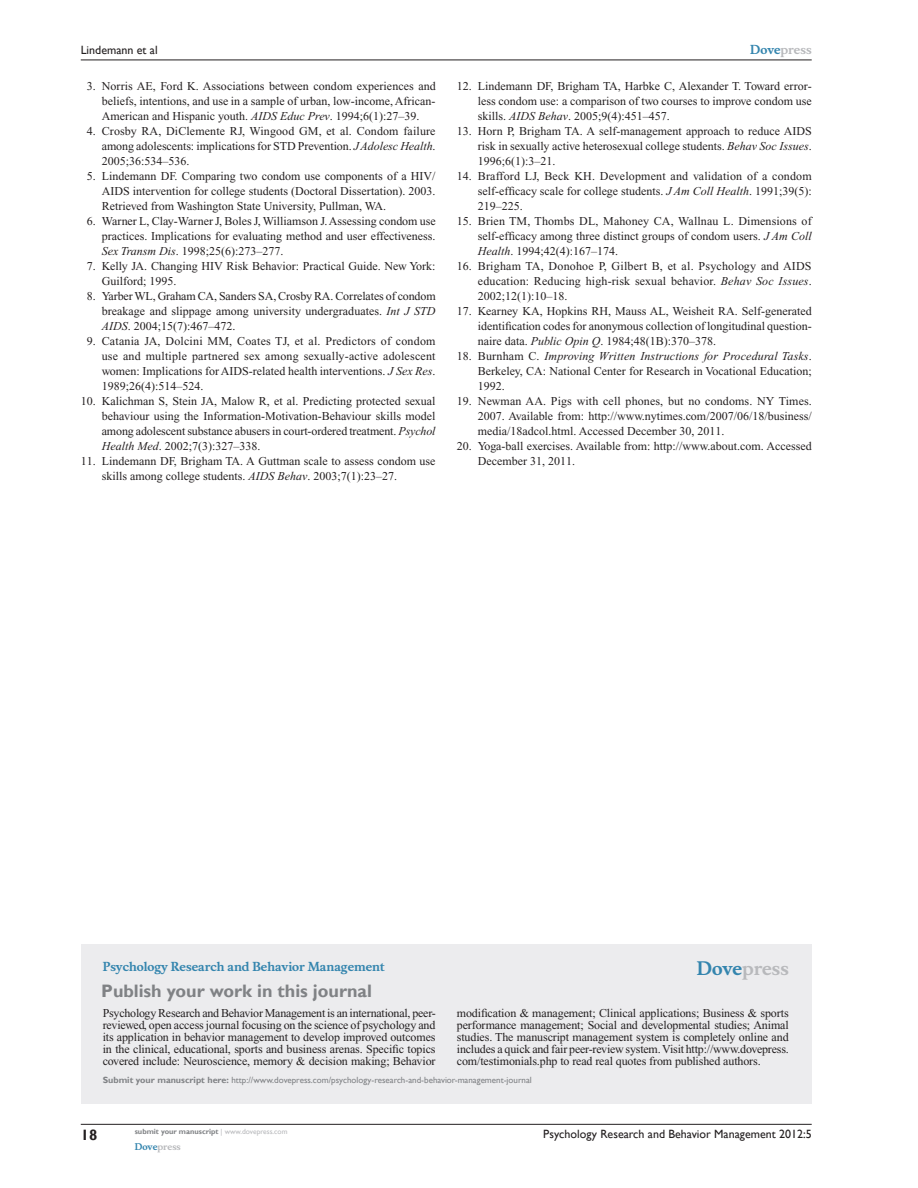
<style>
.page{position:relative;width:918px;height:1188px;background:#fff}
.page>*{position:absolute;margin:0;border:0;box-sizing:border-box;transform-origin:0 0}
.t1{font:700 18px "Gill Sans";color:#808285}
.t2{font:700 18px "Musee";color:#b8b9bc}
.t3{font:700 15px "Gill Sans";color:#231f20}
.t4{font:12px/15px "Times New Roman";color:#231f20;text-align:justify}
.t5{font:12px "Gill Sans";color:#231f20}
.t6{font:700 12px "Musee";color:#3485ae}
.t7{font:700 12px "Musee";color:#b8b9bc}
.t8{font:9px "Gill Sans";color:#808285}
.t9{font:700 9px "Musee";color:#b8b9bc}
.t10{font:700 7.5px "Gill Sans";color:#808285}
.s1{font-style:italic}
.s2{color:#3485ae}
.s3{font-weight:700}
.s4{font-weight:400;color:#b8b9bc}
</style>
<div class="page">
<div style="left:81px;top:944px;width:731px;height:159px;background:#ececee"></div>
<hr style="left:81px;top:1124px;width:731px;height:1px;background:#231f20">
<hr style="left:81px;top:60px;width:731px;height:1px;background:#231f20">
<p class="t5" style="left:81px;top:43px;width:78px">Lindemann et al</p>
<p class="t4" style="left:102px;top:79px;width:335px;text-indent:-15px">3. Norris AE, Ford K. Associations between condom experiences and beliefs, intentions, and use in a sample of urban, low-income, African-American and Hispanic youth. <span class="s1">AIDS Educ Prev</span>. 1994;6(1):27–39.</p>
<p class="t4" style="left:102px;top:124px;width:335px;text-indent:-15px">4. Crosby RA, DiClemente RJ, Wingood GM, et al. Condom failure among adolescents: implications for STD Prevention. <span class="s1">J Adolesc Health</span>.<br>2005;36:534–536.</p>
<p class="t4" style="left:102px;top:169px;width:335px;text-indent:-15px">5. Lindemann DF. Comparing two condom use components of a HIV/ AIDS intervention for college students (Doctoral Dissertation). 2003.<br>Retrieved from Washington State University, Pullman, WA.</p>
<p class="t4" style="left:102px;top:214px;width:336px;text-indent:-15px">6. Warner L, Clay-Warner J, Boles J, Williamson J. Assessing condom use practices. Implications for evaluating method and user effectiveness.<br><span class="s1">Sex Transm Dis</span>. 1998;25(6):273–277.</p>
<p class="t4" style="left:102px;top:259px;width:335px;text-indent:-15px">7. Kelly JA. Changing HIV Risk Behavior: Practical Guide. New York:<br>Guilford; 1995.</p>
<p class="t4" style="left:102px;top:289px;width:335px;text-indent:-15px">8. Yarber WL, Graham CA, Sanders SA, Crosby RA. Correlates of condom breakage and slippage among university undergraduates. <span class="s1">Int J STD AIDS</span>. 2004;15(7):467–472.</p>
<p class="t4" style="left:102px;top:334px;width:335px;text-indent:-15px">9. Catania JA, Dolcini MM, Coates TJ, et al. Predictors of condom use and multiple partnered sex among sexually-active adolescent women: Implications for AIDS-related health interventions. <span class="s1">J Sex Res</span>.<br>1989;26(4):514–524.</p>
<p class="t4" style="left:102px;top:394px;width:335px;text-indent:-21px">10. Kalichman S, Stein JA, Malow R, et al. Predicting protected sexual behaviour using the Information-Motivation-Behaviour skills model among adolescent substance abusers in court-ordered treatment. <span class="s1">Psychol Health Med</span>. 2002;7(3):327–338.</p>
<p class="t4" style="left:102px;top:454px;width:335px;text-indent:-21px">11. Lindemann DF, Brigham TA. A Guttman scale to assess condom use skills among college students. <span class="s1">AIDS Behav</span>. 2003;7(1):23–27.</p>
<p class="t7" style="left:750px;top:43px;width:63px"><span class="s2">Dove</span>press</p>
<p class="t4" style="left:478px;top:79px;width:335px;text-indent:-21px">12. Lindemann DF, Brigham TA, Harbke C, Alexander T. Toward error&shy;less condom use: a comparison of two courses to improve condom use skills. <span class="s1">AIDS Behav</span>. 2005;9(4):451–457.</p>
<p class="t4" style="left:478px;top:124px;width:335px;text-indent:-21px">13. Horn P, Brigham TA. A self-management approach to reduce AIDS risk in sexually active heterosexual college students. <span class="s1">Behav Soc Issues</span>.<br>1996;6(1):3–21.</p>
<p class="t4" style="left:478px;top:169px;width:335px;text-indent:-21px">14. Brafford LJ, Beck KH. Development and validation of a condom self-efficacy scale for college students. <span class="s1">J Am Coll Health</span>. 1991;39(5):<br>219–225.</p>
<p class="t4" style="left:478px;top:214px;width:335px;text-indent:-21px">15. Brien TM, Thombs DL, Mahoney CA, Wallnau L. Dimensions of self-efficacy among three distinct groups of condom users. <span class="s1">J Am Coll Health</span>. 1994;42(4):167–174.</p>
<p class="t4" style="left:478px;top:259px;width:335px;text-indent:-21px">16. Brigham TA, Donohoe P, Gilbert B, et al. Psychology and AIDS education: Reducing high-risk sexual behavior. <span class="s1">Behav Soc Issues</span>.<br>2002;12(1):10–18.</p>
<p class="t4" style="left:478px;top:304px;width:335px;text-indent:-21px">17. Kearney KA, Hopkins RH, Mauss AL, Weisheit RA. Self-generated identification codes for anonymous collection of longitudinal question&shy;naire data. <span class="s1">Public Opin Q</span>. 1984;48(1B):370–378.</p>
<p class="t4" style="left:478px;top:349px;width:335px;text-indent:-21px">18. Burnham C. <span class="s1">Improving Written Instructions for Procedural Tasks</span>.<br>Berkeley, CA: National Center for Research in Vocational Education; 1992.</p>
<p class="t4" style="left:478px;top:394px;width:336px;text-indent:-21px">19. Newman AA. Pigs with cell phones, but no condoms. NY Times.<br>2007. Available from: http://www.nytimes.com/2007/06/18/business/ media/18adcol.html. Accessed December 30, 2011.</p>
<p class="t4" style="left:478px;top:439px;width:335px;text-indent:-21px">20. Yoga-ball exercises. Available from: http://www.about.com. Accessed<br>December 31, 2011.</p>
<p class="t6" style="left:103px;top:959px;width:284px">Psychology Research and Behavior Management</p>
<h1 class="t1" style="left:101px;top:980px;width:272px">Publish your work in this journal</h1>
<h1 class="t2" style="left:697px;top:958px;width:94px"><span class="s2">Dove</span>press</h1>
<p class="t4" style="left:103px;top:1007px;width:335px;line-height:12px">Psychology Research and Behavior Management is an international, peer&shy;reviewed, open access journal focusing on the science of psychology and its application in behavior management to develop improved outcomes in the clinical, educational, sports and business arenas. Specific topics covered include: Neuroscience, memory &amp; decision making; Behavior</p>
<p class="t4" style="left:457px;top:1007px;width:333px;line-height:12px">modification &amp; management; Clinical applications; Business &amp; sports performance management; Social and developmental studies; Animal studies. The manuscript management system is completely online and includes a quick and fair peer-review system. Visit http://www.dovepress. com/testimonials.php to read real quotes from published authors.</p>
<p class="t8" style="left:103px;top:1075px;width:431px"><span class="s3">Submit your manuscript here:</span> http://www.dovepress.com/psychology-research-and-behavior-management-journal</p>
<p class="t3" style="left:81px;top:1126px;width:18px">18</p>
<p class="t10" style="left:135px;top:1127px;width:154px">submit your manuscript <span class="s4">| www.dovepress.com</span></p>
<p class="t9" style="left:135px;top:1141px;width:48px"><span class="s2">Dove</span>press</p>
<p class="t5" style="left:543px;top:1127px;width:270px">Psychology Research and Behavior Management 2012:5</p>
</div>
